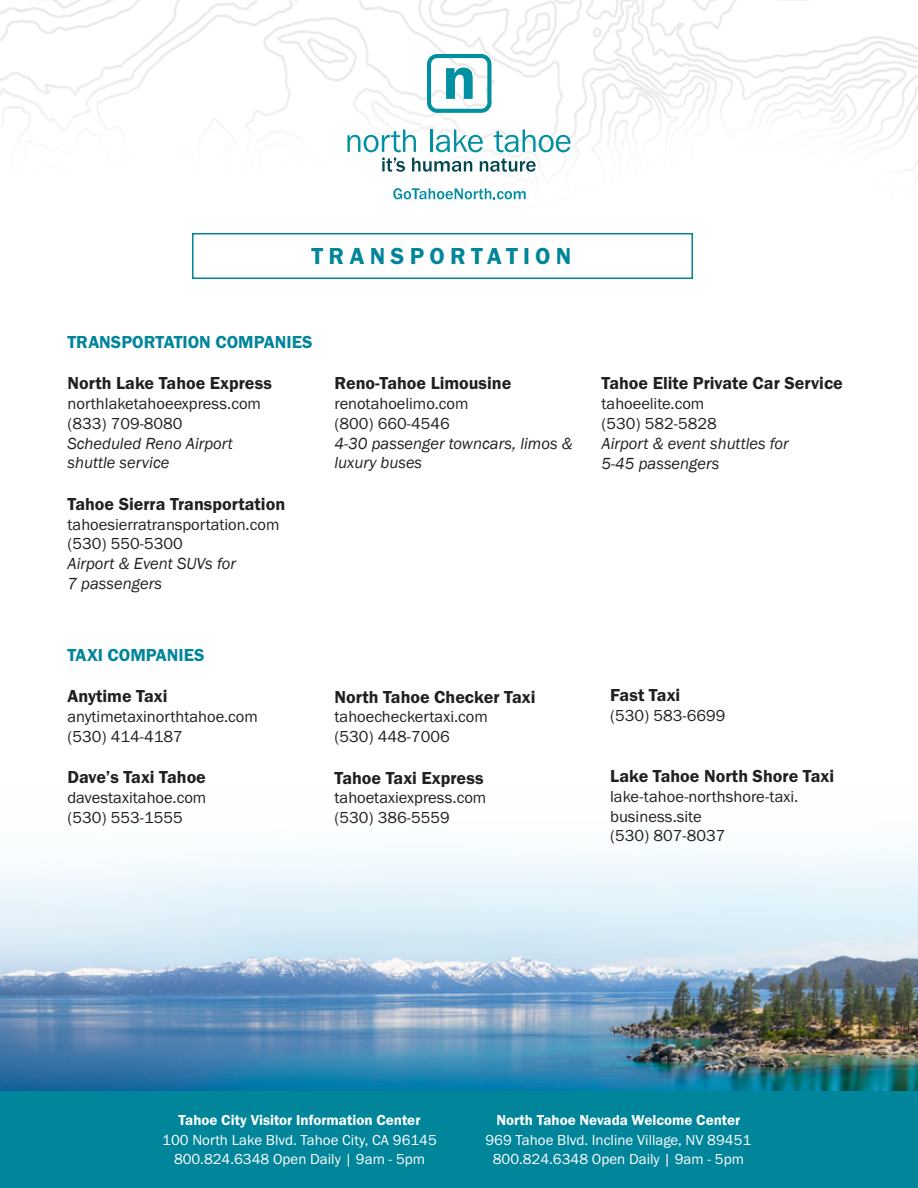
<style>
.page{position:relative;width:918px;height:1188px;background:#fff}
.page>*{position:absolute;margin:0;border:0;box-sizing:border-box;transform-origin:0 0}
.t1{font:24px "Franklin Gothic URW Dem";letter-spacing:.22em;color:#00859b}
.t2{font:18px "Franklin Gothic URW Dem";color:#231f20}
.t3{font:18px "Franklin Gothic URW Dem";color:#00859b}
.t4{font:16.5px/19.8px "Franklin Gothic URW Boo";color:#231f20}
.t5{font:italic 16.5px/19.8px "Franklin Gothic";color:#231f20}
.t6{font:15px/19.5px "Franklin Gothic URW Boo";color:#fff;text-align:center}
.t7{font:15px "Franklin Gothic URW Dem";color:#fff}
</style>
<div class="page">
<img style="left:0;top:0;width:918px;height:200px">
<div style="left:0;top:1091px;width:918px;height:97px;background:#00859b"></div>
<svg style="left:427px;top:54px;width:64px;height:59px"></svg>
<svg style="left:347px;top:129px;width:69px;height:23px"></svg>
<hr style="left:430px;top:129px;width:2px;height:23px;background:#0090a1">
<svg style="left:436px;top:129px;width:47px;height:23px"></svg>
<svg style="left:494px;top:129px;width:77px;height:23px"></svg>
<svg style="left:382px;top:158px;width:23px;height:14px"></svg>
<svg style="left:412px;top:158px;width:60px;height:14px"></svg>
<svg style="left:480px;top:158px;width:56px;height:14px"></svg>
<svg style="left:393px;top:188px;width:133px;height:11px"></svg>
<img style="left:0;top:851px;width:918px;height:240px">
<div style="left:192px;top:233px;width:501px;height:46px;border:2px solid #00859b"></div>
<h1 class="t1" style="left:312px;top:241px;width:261px">TRANSPORTATION</h1>
<p class="t3" style="left:68px;top:331px;width:247px">TRANSPORTATION COMPANIES</p>
<p class="t2" style="left:68px;top:372px;width:206px">North Lake Tahoe Express</p>
<p class="t4" style="left:68px;top:393px;width:195px">northlaketahoeexpress.com (833) 709-8080</p>
<p class="t5" style="left:68px;top:433px;width:167px">Scheduled Reno Airport shuttle service</p>
<p class="t2" style="left:68px;top:493px;width:219px">Tahoe Sierra Transportation</p>
<p class="t4" style="left:68px;top:514px;width:213px">tahoesierratransportation.com (530) 550-5300</p>
<p class="t5" style="left:68px;top:554px;width:170px">Airport &amp; Event SUVs for<br>7 passengers</p>
<p class="t2" style="left:334px;top:372px;width:178px">Reno-Tahoe Limousine</p>
<p class="t4" style="left:334px;top:393px;width:136px">renotahoelimo.com (800) 660-4546</p>
<p class="t5" style="left:334px;top:434px;width:240px">4-30 passenger towncars, limos &amp; luxury buses</p>
<p class="t3" style="left:68px;top:644px;width:139px">TAXI COMPANIES</p>
<p class="t2" style="left:68px;top:685px;width:102px">Anytime Taxi</p>
<p class="t4" style="left:68px;top:706px;width:192px">anytimetaxinorthtahoe.com (530) 414-4187</p>
<p class="t2" style="left:68px;top:766px;width:140px">Dave’s Taxi Tahoe</p>
<p class="t4" style="left:68px;top:787px;width:140px">davestaxitahoe.com (530) 553-1555</p>
<p class="t2" style="left:334px;top:685px;width:203px">North Tahoe Checker Taxi</p>
<p class="t4" style="left:334px;top:707px;width:155px">tahoecheckertaxi.com (530) 448-7006</p>
<p class="t2" style="left:334px;top:766px;width:151px">Tahoe Taxi Express</p>
<p class="t4" style="left:334px;top:788px;width:153px">tahoetaxiexpress.com (530) 386-5559</p>
<p class="t2" style="left:602px;top:372px;width:243px">Tahoe Elite Private Car Service</p>
<p class="t4" style="left:602px;top:394px;width:117px">tahoeelite.com (530) 582-5828</p>
<p class="t5" style="left:602px;top:434px;width:189px">Airport &amp; event shuttles for<br>5-45 passengers</p>
<p class="t2" style="left:610px;top:684px;width:72px">Fast Taxi</p>
<p class="t4" style="left:610px;top:705px;width:117px">(530) 583-6699</p>
<p class="t2" style="left:610px;top:765px;width:225px">Lake Tahoe North Shore Taxi</p>
<p class="t4" style="left:610px;top:786px;width:190px">lake-tahoe-northshore-taxi. business.site<br>(530) 807-8037</p>
<p class="t7" style="left:179px;top:1111px;width:243px">Tahoe City Visitor Information Center</p>
<p class="t6" style="left:162px;top:1130px;width:276px">100 North Lake Blvd. Tahoe City, CA 96145<br>800.824.6348 Open Daily | 9am - 5pm</p>
<p class="t7" style="left:496px;top:1111px;width:246px">North Tahoe Nevada Welcome Center</p>
<p class="t6" style="left:485px;top:1130px;width:267px">969 Tahoe Blvd. Incline Village, NV 89451<br>800.824.6348 Open Daily | 9am - 5pm</p>
</div>
